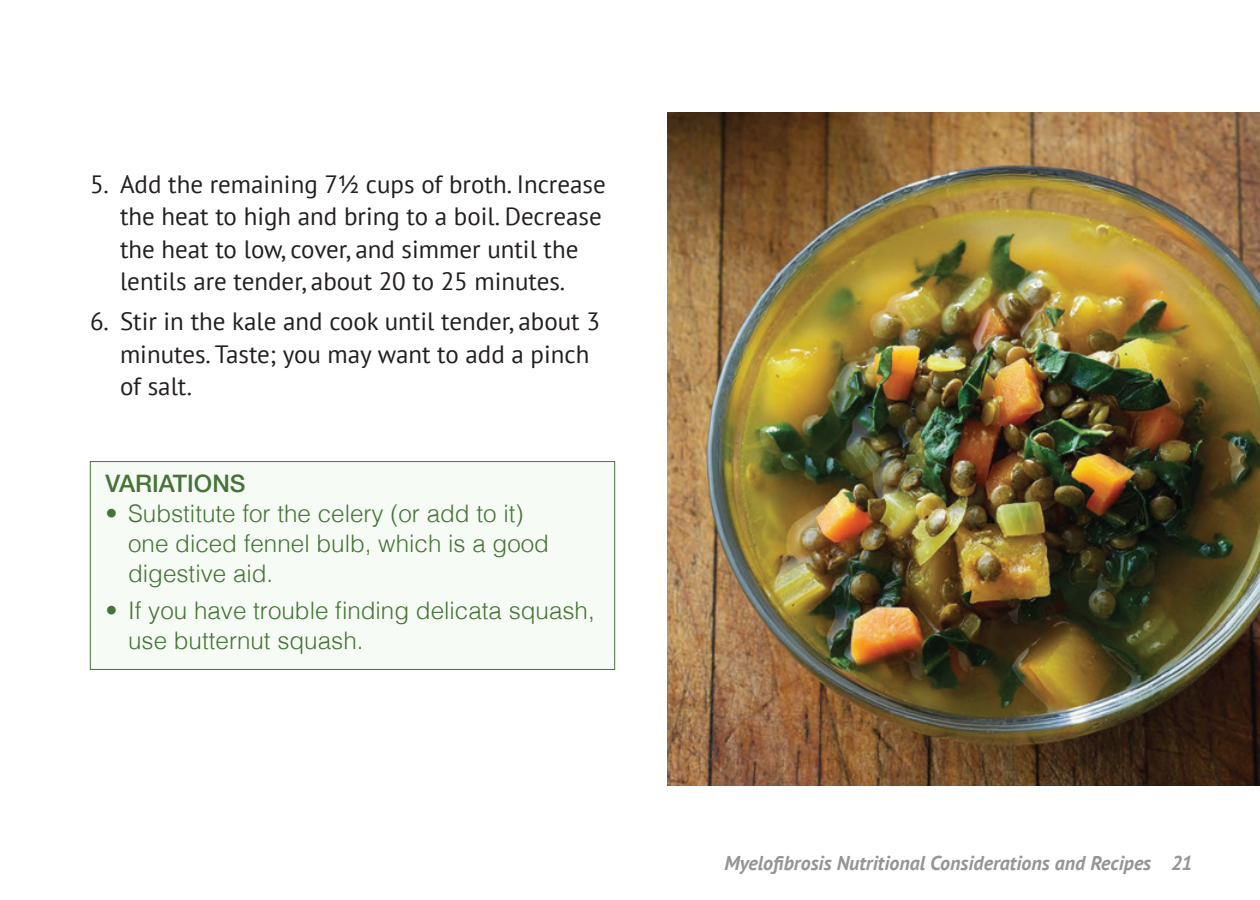
<style>
.page{position:relative;width:1260px;height:900px;background:#fff}
.page>*{position:absolute;margin:0;border:0;box-sizing:border-box;transform-origin:0 0}
.t1{font:25px/32.5px "PT Sans";color:#231f20}
.t2{font:300 24.25px/30px "Helvetica";color:#457436}
.Cook_s_Notes_Headers{font:500 24.25px "Helvetica Neue LT Std";color:#457436}
.t3{font:italic 700 20px "PT Sans";color:#939598}
</style>
<div class="page">
<div style="left:90px;top:462px;width:525px;height:207px;background:#f7fbf5"></div>
<div style="left:90px;top:461px;width:525px;height:209px;border:1px solid #457436"></div>
<img style="left:668px;top:112px;width:592px;height:674px">
<p class="t1" style="left:120px;top:167px;width:487px;text-indent:-30px">5. Add the remaining 7½ cups of broth. Increase the heat to high and bring to a boil. Decrease the heat to low, cover, and simmer until the lentils are tender, about 20 to 25 minutes.</p>
<p class="t1" style="left:120px;top:305px;width:482px;text-indent:-30px">6. Stir in the kale and cook until tender, about 3 minutes. Taste; you may want to add a pinch of salt.</p>
<p class="Cook_s_Notes_Headers" style="left:106px;top:469px;width:141px">VARIATIONS</p>
<p class="t2" style="left:128px;top:496px;width:422px;text-indent:-22px">• Substitute for the celery (or add to it) one diced fennel bulb, which is a good digestive aid.</p>
<p class="t2" style="left:128px;top:594px;width:468px;text-indent:-22px">• If you have trouble finding delicata squash, use butternut squash.</p>
<p class="t3" style="left:724px;top:850px;width:470px">Myelofibrosis Nutritional Considerations and Recipes 21</p>
</div>
